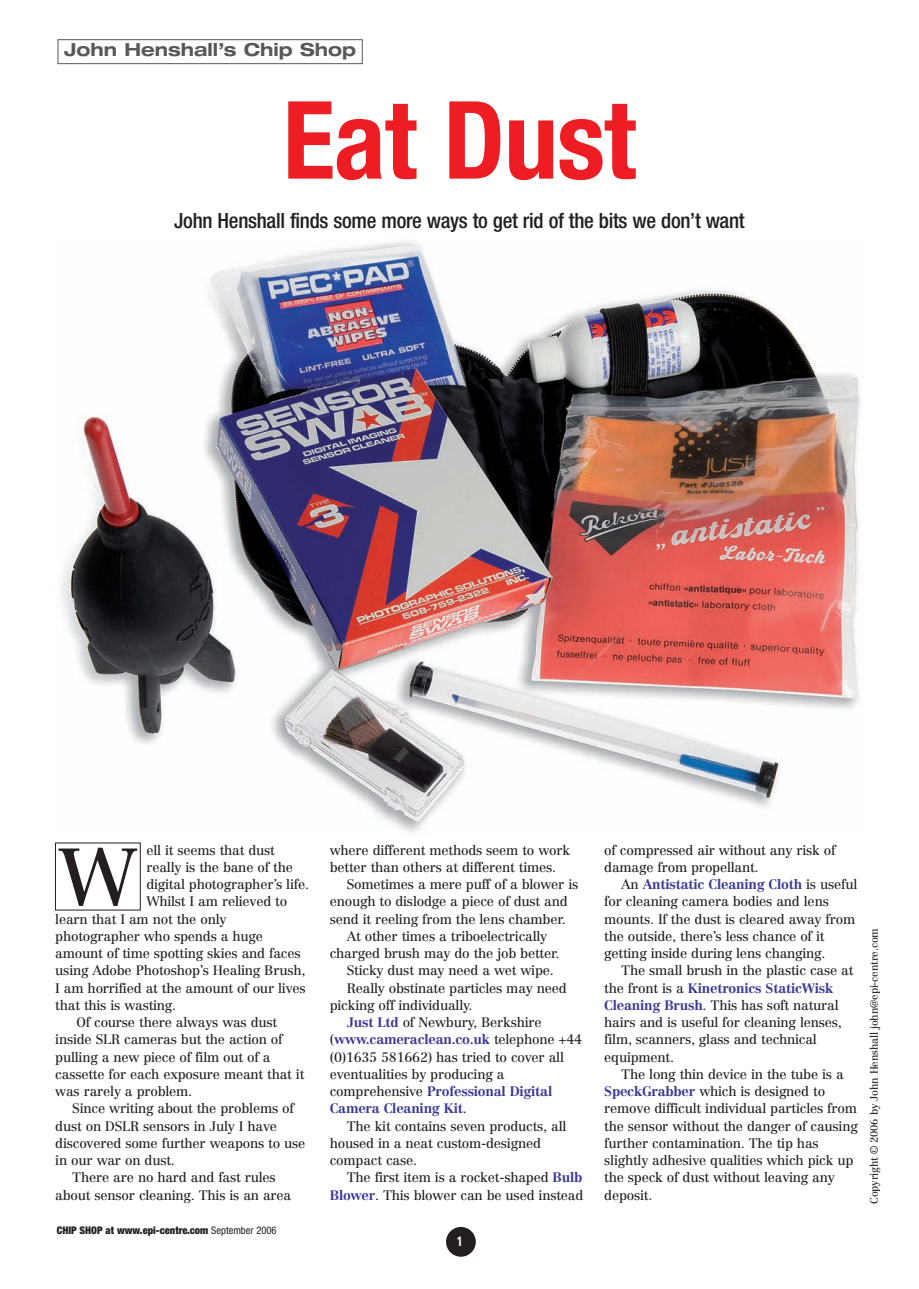
<style>
.page{position:relative;width:919px;height:1289px;background:#fff}
.page>*{position:absolute;margin:0;border:0;box-sizing:border-box;transform-origin:0 0}
.t1{font:700 condensed 108px "Helvetica Neue";letter-spacing:-.01em;color:#ee1d23}
.t2{font:79.5px "Centennial";color:#231f20}
.t3{font:500 condensed 21px "Helvetica Neue";letter-spacing:-.015em;color:#231f20}
.t4{font:700 expanded 18px "Helvetica Neue";color:#57585a}
.t5{font:13.5px/17.2px "Centennial";letter-spacing:-.02em;color:#231f20}
.t6{font:700 13.5px "Centennial";letter-spacing:-.02em;color:#3c3796}
.t7{font:700 condensed 13.5px "Frutiger";color:#fff}
.t8{font:10.5px "Centennial";letter-spacing:-.02em;color:#231f20}
.t9{font:900 condensed 10.5px "Helvetica Neue";color:#231f20}
.s1{font-weight:400}
.s2{font-weight:700;color:#3c3796}
.s3{font-weight:400;color:#231f20}
</style>
<div class="page">
<div style="left:446px;top:1226px;width:30px;height:30px;background:#231f20;border-radius:50%"></div>
<div style="left:58px;top:40px;width:304px;height:24px;border:1px solid #57585a"></div>
<img style="left:61px;top:241px;width:800px;height:592px">
<h3 class="t4" style="left:64px;top:43px;width:293px">John Henshall’s Chip Shop</h3>
<h1 class="t1" style="left:283px;top:101px;width:354px">Eat Dust</h1>
<h3 class="t3" style="left:174px;top:213px;width:572px">John Henshall finds some more ways to get rid of the bits we don’t want</h3>
<p class="t5" style="left:146px;top:842px;width:130px">ell it seems that dust</p>
<p class="t5" style="left:146px;top:859px;width:148px">really is the bane of the</p>
<p class="t5" style="left:146px;top:876px;width:164px">digital photographer’s life.</p>
<p class="t5" style="left:146px;top:894px;width:142px">Whilst I am relieved to</p>
<p class="t5" style="left:55px;top:911px;width:173px">learn that I am not the only</p>
<p class="t5" style="left:55px;top:928px;width:209px">photographer who spends a huge</p>
<p class="t5" style="left:55px;top:945px;width:247px">amount of time spotting skies and faces</p>
<p class="t5" style="left:55px;top:963px;width:251px">using Adobe Photoshop’s Healing Brush,</p>
<p class="t5" style="left:55px;top:980px;width:252px">I am horrified at the amount of our lives</p>
<p class="t5" style="left:55px;top:997px;width:122px">that this is wasting.</p>
<p class="t5" style="left:76px;top:1014px;width:202px">Of course there always was dust</p>
<p class="t5" style="left:55px;top:1032px;width:229px">inside SLR cameras but the action of</p>
<p class="t5" style="left:55px;top:1049px;width:217px">pulling a new piece of film out of a</p>
<p class="t5" style="left:55px;top:1066px;width:250px">cassette for each exposure meant that it</p>
<p class="t5" style="left:55px;top:1083px;width:138px">was rarely a problem.</p>
<p class="t5" style="left:72px;top:1101px;width:223px">Since writing about the problems of</p>
<p class="t5" style="left:55px;top:1118px;width:223px">dust on DSLR sensors in July I have</p>
<p class="t5" style="left:55px;top:1135px;width:252px">discovered some further weapons to use</p>
<p class="t5" style="left:55px;top:1152px;width:121px">in our war on dust.</p>
<p class="t5" style="left:72px;top:1170px;width:205px">There are no hard and fast rules</p>
<p class="t5" style="left:55px;top:1187px;width:237px">about sensor cleaning. This is an area</p>
<h2 class="t2" style="left:59px;top:845px;width:79px">W</h2>
<p class="t9" style="left:57px;top:1226px;width:221px">CHIP SHOP at www.epi-centre.com <span class="s1">September 2006</span></p>
<p class="t5" style="left:330px;top:842px;width:242px">where different methods seem to work better than others at different times.</p>
<p class="t5" style="left:347px;top:876px;width:233px">Sometimes a mere puff of a blower is</p>
<p class="t5" style="left:330px;top:894px;width:239px">enough to dislodge a piece of dust and</p>
<p class="t5" style="left:330px;top:911px;width:237px">send it reeling from the lens chamber.</p>
<p class="t5" style="left:347px;top:928px;width:202px">At other times a triboelectrically</p>
<p class="t5" style="left:330px;top:945px;width:231px">charged brush may do the job better.</p>
<p class="t5" style="left:347px;top:963px;width:208px">Sticky dust may need a wet wipe.</p>
<p class="t5" style="left:347px;top:980px;width:221px">Really obstinate particles may need</p>
<p class="t5" style="left:330px;top:997px;width:144px">picking off individually.</p>
<p class="t5" style="left:347px;top:1014px;width:196px"><span class="s2">Just Ltd</span> of Newbury, Berkshire</p>
<p class="t6" style="left:330px;top:1034px;width:254px"><span class="s3">(</span>www.cameraclean.co.uk <span class="s3">telephone +44</span></p>
<p class="t5" style="left:330px;top:1049px;width:236px">(0)1635 581662) has tried to cover all</p>
<p class="t5" style="left:330px;top:1066px;width:176px">eventualities by producing a</p>
<p class="t6" style="left:330px;top:1086px;width:224px"><span class="s3">comprehensive</span> Professional Digital</p>
<p class="t6" style="left:330px;top:1103px;width:139px">Camera Cleaning Kit<span class="s3">.</span></p>
<p class="t5" style="left:347px;top:1118px;width:221px">The kit contains seven products, all</p>
<p class="t5" style="left:330px;top:1135px;width:213px">housed in a neat custom-designed</p>
<p class="t5" style="left:330px;top:1152px;width:89px">compact case.</p>
<p class="t5" style="left:347px;top:1170px;width:237px">The first item is a rocket-shaped <span class="s2">Bulb</span></p>
<p class="t5" style="left:330px;top:1187px;width:255px"><span class="s2">Blower</span>. This blower can be used instead</p>
<p class="t7" style="left:456px;top:1235px;width:9px">1</p>
<p class="t5" style="left:604px;top:842px;width:233px">of compressed air without any risk of damage from propellant.</p>
<p class="t5" style="left:604px;top:876px;width:254px;text-indent:17px">An <span class="s2">Antistatic Cleaning Cloth</span> is useful for cleaning camera bodies and lens mounts. If the dust is cleared away from the outside, there’s less chance of it getting inside during lens changing.</p>
<p class="t5" style="left:604px;top:963px;width:251px;text-indent:17px">The small brush in the plastic case at the front is a <span class="s2">Kinetronics StaticWisk Cleaning Brush</span>. This has soft natural hairs and is useful for cleaning lenses, film, scanners, glass and technical equipment.</p>
<p class="t5" style="left:604px;top:1066px;width:255px;text-indent:17px">The long thin device in the tube is a <span class="s2">SpeckGrabber</span> which is designed to remove difficult individual particles from the sensor without the danger of causing further contamination. The tip has slightly adhesive qualities which pick up the speck of dust without leaving any deposit.</p>
<p class="t8" style="left:869px;top:1203px;width:277px;rotate:-90deg">Copyright © 2006 by John Henshall john@epi-centre.com</p>
</div>
